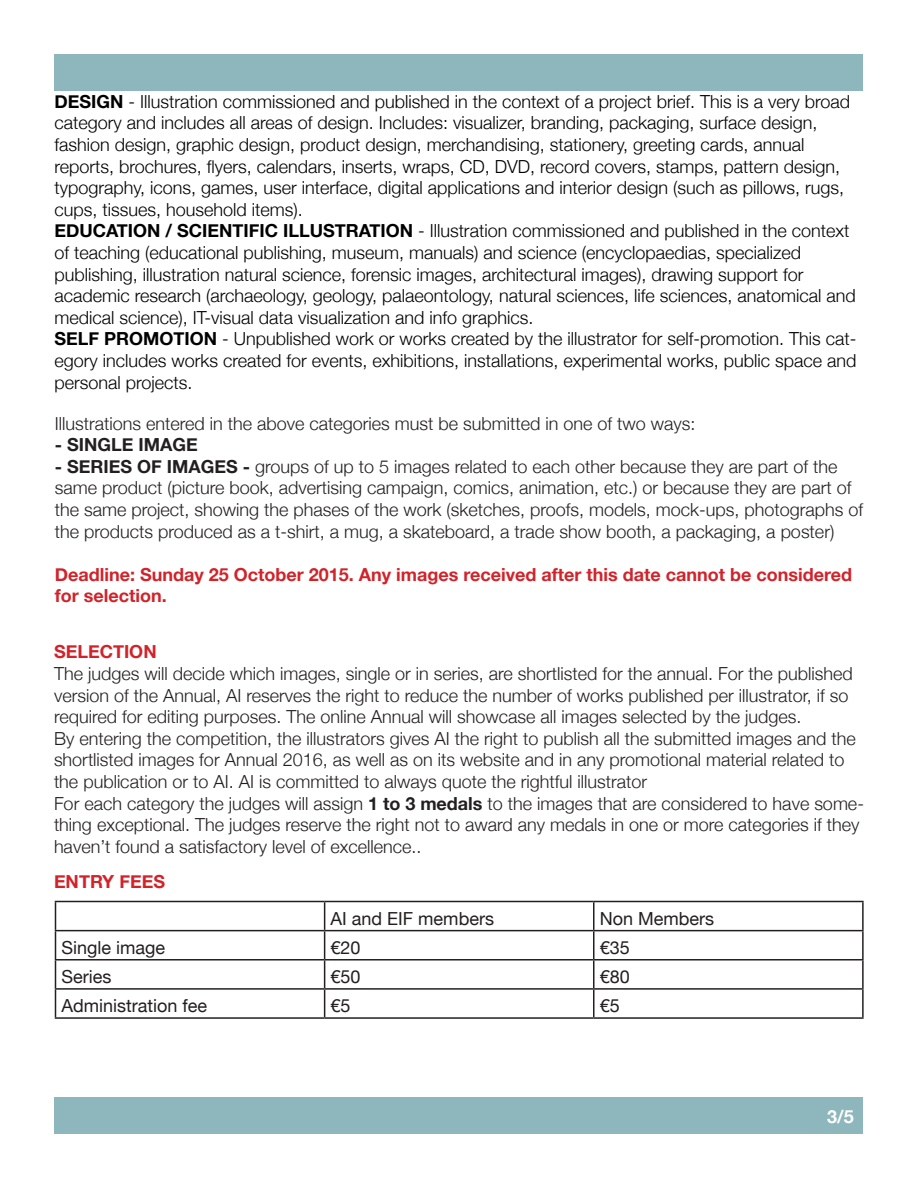
<style>
.page{position:relative;width:918px;height:1188px;background:#fff}
.page>*{position:absolute;margin:0;border:0;box-sizing:border-box;transform-origin:0 0}
.t1{font:300 18px/21.6px "Helvetica Neue";color:#231f20}
.t2{font:300 18px/21.6px "Helvetica Neue";color:#000}
.t3{font:700 18px/21.6px "Helvetica Neue";color:#d1232a}
.t4{font:18px "Helvetica Neue";color:#231f20}
.t5{font:700 18px "Helvetica Neue";color:#231f20}
.t6{font:700 18px "Helvetica Neue";color:#fff}
.s1{font-weight:700}
</style>
<div class="page">
<div style="left:55px;top:1098px;width:808px;height:36px;background:#8db7bc"></div>
<div style="left:55px;top:54px;width:808px;height:36px;background:#8db7bc"></div>
<hr style="left:55px;top:901px;width:270px;height:1px;background:#231f20">
<hr style="left:325px;top:901px;width:269px;height:1px;background:#231f20">
<hr style="left:594px;top:901px;width:270px;height:1px;background:#231f20">
<hr style="left:862px;top:902px;width:2px;height:28px;background:#231f20">
<hr style="left:55px;top:930px;width:270px;height:1px;background:#231f20">
<hr style="left:325px;top:930px;width:269px;height:1px;background:#231f20">
<hr style="left:594px;top:930px;width:270px;height:1px;background:#231f20">
<hr style="left:862px;top:931px;width:2px;height:28px;background:#231f20">
<hr style="left:55px;top:959px;width:270px;height:2px;background:#231f20">
<hr style="left:325px;top:959px;width:269px;height:2px;background:#231f20">
<hr style="left:594px;top:959px;width:270px;height:2px;background:#231f20">
<hr style="left:862px;top:961px;width:2px;height:27px;background:#231f20">
<hr style="left:55px;top:988px;width:270px;height:2px;background:#231f20">
<svg style="left:55px;top:902px;width:1px;height:115px"></svg>
<hr style="left:325px;top:988px;width:269px;height:2px;background:#231f20">
<svg style="left:324px;top:902px;width:1px;height:115px"></svg>
<hr style="left:594px;top:988px;width:270px;height:2px;background:#231f20">
<svg style="left:593px;top:902px;width:1px;height:115px"></svg>
<hr style="left:862px;top:990px;width:2px;height:27px;background:#231f20">
<hr style="left:55px;top:1017px;width:270px;height:2px;background:#231f20">
<hr style="left:325px;top:1017px;width:269px;height:2px;background:#231f20">
<hr style="left:594px;top:1017px;width:270px;height:2px;background:#231f20">
<p class="t2" style="left:54px;top:89px;width:797px"><span class="s1">DESIGN</span> - Illustration commissioned and published in the context of a project brief. This is a very broad category and includes all areas of design. Includes: visualizer, branding, packaging, surface design,</p>
<p class="t2" style="left:54px;top:133px;width:752px">fashion design, graphic design, product design, merchandising, stationery, greeting cards, annual</p>
<p class="t2" style="left:54px;top:154px;width:791px">reports, brochures, flyers, calendars, inserts, wraps, CD, DVD, record covers, stamps, pattern design, typography, icons, games, user interface, digital applications and interior design (such as pillows, rugs, cups, tissues, household items).</p>
<p class="t2" style="left:54px;top:219px;width:796px"><span class="s1">EDUCATION / SCIENTIFIC ILLUSTRATION</span> - Illustration commissioned and published in the context of teaching (educational publishing, museum, manuals) and science (encyclopaedias, specialized</p>
<p class="t2" style="left:54px;top:262px;width:751px">publishing, illustration natural science, forensic images, architectural images), drawing support for</p>
<p class="t2" style="left:54px;top:284px;width:803px">academic research (archaeology, geology, palaeontology, natural sciences, life sciences, anatomical and medical science), IT-visual data visualization and info graphics.</p>
<p class="t2" style="left:54px;top:327px;width:804px;text-align:justify"><span class="s1">SELF PROMOTION</span> - Unpublished work or works created by the illustrator for self-promotion. This cat&shy;egory includes works created for events, exhibitions, installations, experimental works, public space and personal projects.</p>
<p class="t1" style="left:55px;top:411px;width:642px">Illustrations entered in the above categories must be submitted in one of two ways:</p>
<p class="t5" style="left:55px;top:431px;width:144px">- SINGLE IMAGE</p>
<p class="t1" style="left:55px;top:454px;width:810px"><span class="s1">- SERIES OF IMAGES -</span> groups of up to 5 images related to each other because they are part of the same product (picture book, advertising campaign, comics, animation, etc.) or because they are part of the same project, showing the phases of the work (sketches, proofs, models, mock-ups, photographs of the products produced as a t-shirt, a mug, a skateboard, a trade show booth, a packaging, a poster)</p>
<p class="t3" style="left:55px;top:564px;width:799px">Deadline: Sunday 25 October 2015. Any images received after this date cannot be considered for selection.</p>
<p class="t3" style="left:54px;top:642px;width:104px">SELECTION</p>
<p class="t1" style="left:54px;top:661px;width:800px">The judges will decide which images, single or in series, are shortlisted for the annual. For the published version of the Annual, AI reserves the right to reduce the number of works published per illustrator, if so required for editing purposes. The online Annual will showcase all images selected by the judges.</p>
<p class="t1" style="left:54px;top:726px;width:803px">By entering the competition, the illustrators gives AI the right to publish all the submitted images and the shortlisted images for Annual 2016, as well as on its website and in any promotional material related to the publication or to AI. AI is committed to always quote the rightful illustrator</p>
<p class="t1" style="left:54px;top:791px;width:812px">For each category the judges will assign <span class="s1">1 to 3 medals</span> to the images that are considered to have some&shy;thing exceptional. The judges reserve the right not to award any medals in one or more categories if they haven’t found a satisfactory level of excellence..</p>
<p class="t3" style="left:54px;top:871px;width:113px">ENTRY FEES</p>
<p class="t4" style="left:331px;top:905px;width:165px">AI and EIF members</p>
<p class="t4" style="left:600px;top:905px;width:116px">Non Members</p>
<p class="t4" style="left:62px;top:934px;width:105px">Single image</p>
<p class="t4" style="left:331px;top:934px;width:32px">€20</p>
<p class="t4" style="left:600px;top:934px;width:32px">€35</p>
<p class="t4" style="left:62px;top:964px;width:51px">Series</p>
<p class="t4" style="left:331px;top:964px;width:32px">€50</p>
<p class="t4" style="left:600px;top:964px;width:32px">€80</p>
<p class="t4" style="left:62px;top:993px;width:147px">Administration fee</p>
<p class="t4" style="left:331px;top:993px;width:22px">€5</p>
<p class="t4" style="left:600px;top:993px;width:22px">€5</p>
<p class="t6" style="left:827px;top:1102px;width:28px">3/5</p>
</div>
